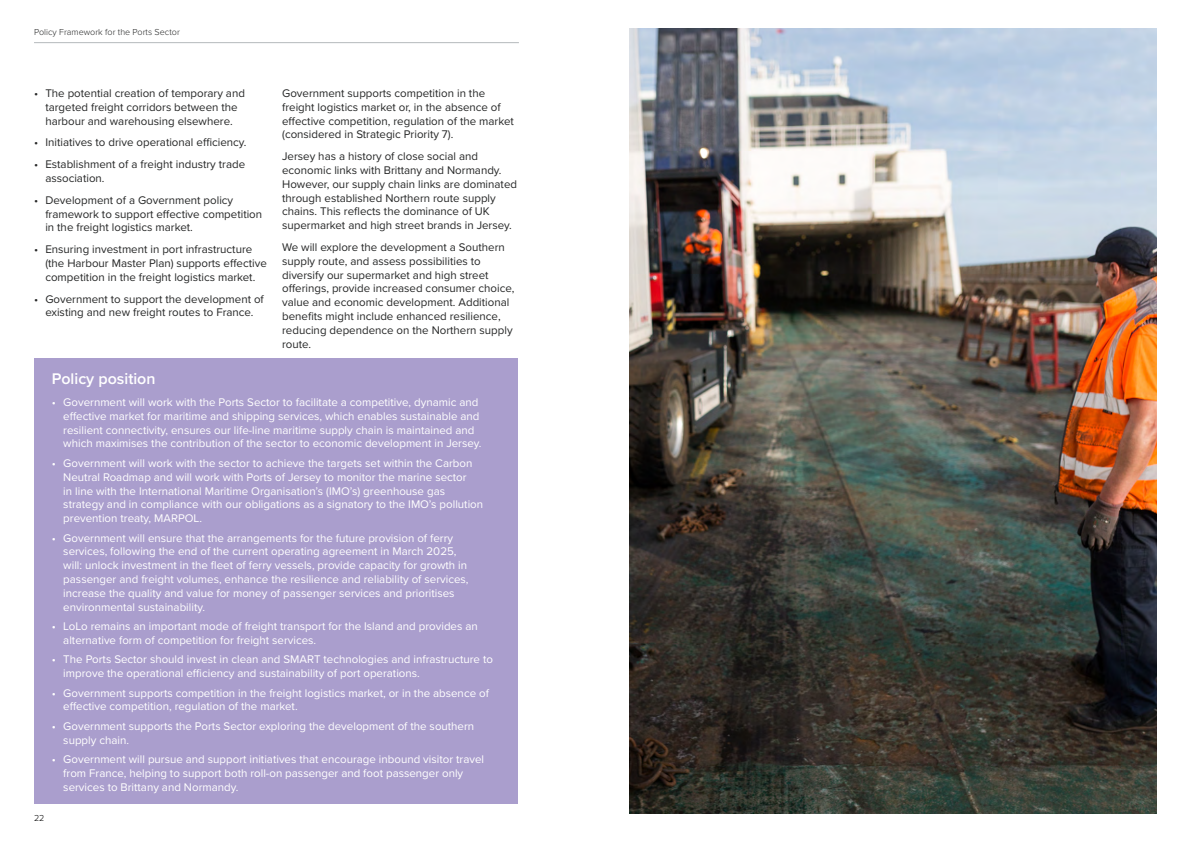
<style>
.page{position:relative;width:1191px;height:842px;background:#fff}
.page>*{position:absolute;margin:0;border:0;box-sizing:border-box;transform-origin:0 0}
.t1{font:600 16px "Proxima Nova";color:#fff}
.t2{font:11.5px/13.8px "Proxima Nova";color:#fff}
.t3{font:11.5px/13.8px "Proxima Nova";color:#262727}
.t4{font:300 9px "Proxima Nova";color:#262727}
.t5{font:300 9px "Proxima Nova";color:#000}
</style>
<div class="page">
<hr style="left:34px;top:42px;width:485px;height:1px;background:#b5b9bc">
<div style="left:35px;top:358px;width:483px;height:445px;background:#aa9ecd"></div>
<img style="left:629px;top:28px;width:528px;height:786px">
<p class="t4" style="left:34px;top:26px;width:147px">Policy Framework for the Ports Sector</p>
<p class="t3" style="left:34px;top:86px;width:212px;text-align:center">• The potential creation of temporary and targeted freight corridors between the harbour and warehousing elsewhere.</p>
<p class="t3" style="left:34px;top:135px;width:214px">• Initiatives to drive operational efficiency.</p>
<p class="t3" style="left:45px;top:157px;width:201px;text-indent:-11px">• Establishment of a freight industry trade association.</p>
<p class="t3" style="left:45px;top:193px;width:218px;text-indent:-11px">• Development of a Government policy framework to support effective competition in the freight logistics market.</p>
<p class="t3" style="left:45px;top:242px;width:223px;text-indent:-11px">• Ensuring investment in port infrastructure (the Harbour Master Plan) supports effective competition in the freight logistics market.</p>
<p class="t3" style="left:34px;top:291px;width:231px;text-align:center">• Government to support the development of existing and new freight routes to France.</p>
<p class="t3" style="left:282px;top:86px;width:233px">Government supports competition in the freight logistics market or, in the absence of effective competition, regulation of the market (considered in Strategic Priority 7).</p>
<p class="t3" style="left:282px;top:149px;width:236px">Jersey has a history of close social and economic links with Brittany and Normandy.<br>However, our supply chain links are dominated through established Northern route supply chains. This reflects the dominance of UK supermarket and high street brands in Jersey.</p>
<p class="t3" style="left:282px;top:240px;width:234px">We will explore the development a Southern supply route, and assess possibilities to diversify our supermarket and high street offerings, provide increased consumer choice, value and economic development. Additional benefits might include enhanced resilience, reducing dependence on the Northern supply route.</p>
<p class="t5" style="left:34px;top:811px;width:12px">22</p>
<h1 class="t1" style="left:52px;top:367px;width:105px">Policy position</h1>
<p class="t2" style="left:63px;top:395px;width:420px;text-indent:-11px">• Government will work with the Ports Sector to facilitate a competitive, dynamic and effective market for maritime and shipping services, which enables sustainable and resilient connectivity, ensures our life-line maritime supply chain is maintained and which maximises the contribution of the sector to economic development in Jersey.</p>
<p class="t2" style="left:63px;top:456px;width:421px;text-indent:-11px">• Government will work with the sector to achieve the targets set within the Carbon Neutral Roadmap and will work with Ports of Jersey to monitor the marine sector<br>in line with the International Maritime Organisation’s (IMO’s) greenhouse gas strategy and in compliance with our obligations as a signatory to the IMO’s pollution prevention treaty, MARPOL.</p>
<p class="t2" style="left:63px;top:530px;width:407px;text-indent:-11px">• Government will ensure that the arrangements for the future provision of ferry services, following the end of the current operating agreement in March 2025, will: unlock investment in the fleet of ferry vessels, provide capacity for growth in passenger and freight volumes, enhance the resilience and reliability of services, increase the quality and value for money of passenger services and prioritises environmental sustainability.</p>
<p class="t2" style="left:63px;top:619px;width:416px;text-indent:-11px">• LoLo remains an important mode of freight transport for the Island and provides an alternative form of competition for freight services.</p>
<p class="t2" style="left:63px;top:652px;width:431px;text-indent:-11px">• The Ports Sector should invest in clean and SMART technologies and infrastructure to improve the operational efficiency and sustainability of port operations.</p>
<p class="t2" style="left:63px;top:685px;width:427px;text-indent:-11px">• Government supports competition in the freight logistics market, or in the absence of effective competition, regulation of the market.</p>
<p class="t2" style="left:63px;top:719px;width:412px;text-indent:-11px">• Government supports the Ports Sector exploring the development of the southern supply chain.</p>
<p class="t2" style="left:63px;top:752px;width:422px;text-indent:-11px">• Government will pursue and support initiatives that encourage inbound visitor travel from France, helping to support both roll-on passenger and foot passenger only services to Brittany and Normandy.</p>
</div>
